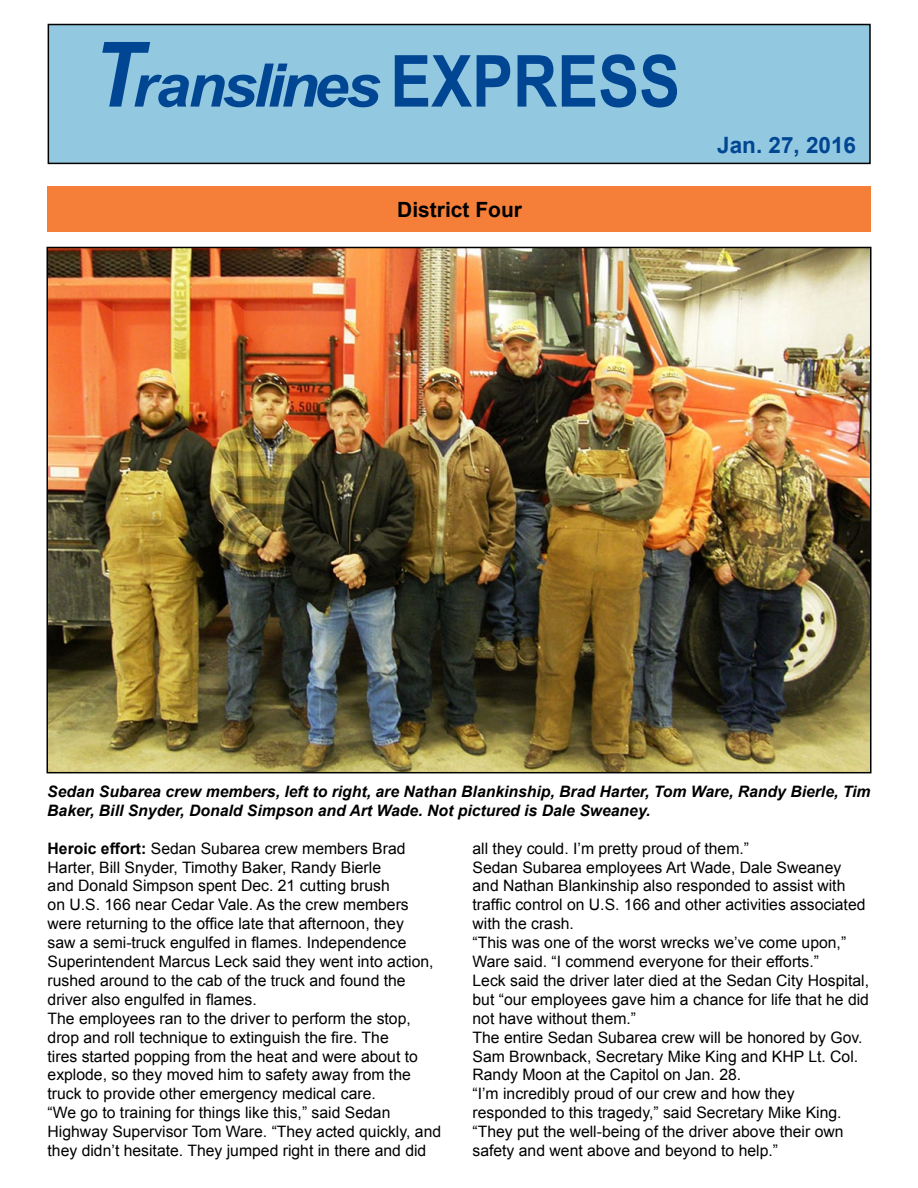
<style>
.page{position:relative;width:918px;height:1188px;background:#fff}
.page>*{position:absolute;margin:0;border:0;box-sizing:border-box;transform-origin:0 0}
.t1{font:italic 700 60.15px "Arial";letter-spacing:-.06em;color:#004692;scale:1.04 1}
.t2{font:700 22.5px "Arial";color:#004692}
.t3{font:700 21px "Arial";color:#000}
.t4{font:15.75px/18.9px "Arial";color:#000}
.t5{font:italic 700 15.75px/18.9px "Arial";color:#000}
.s1{font-size:90.3px}
.s2{font-style:normal;font-size:71.7px}
.s3{font-weight:700}
</style>
<div class="page">
<div style="left:48px;top:24px;width:823px;height:140px;background:#93c8e1;border:2px solid #000"></div>
<div style="left:48px;top:186px;width:823px;height:46px;background:#f57f38"></div>
<img style="left:49px;top:250px;width:820px;height:520px">
<h1 class="t1" style="left:93px;top:45px;width:566px"><span class="s1">T</span>ranslines <span class="s2">EXPRESS</span></h1>
<h3 class="t3" style="left:397px;top:196px;width:126px">District Four</h3>
<h2 class="t2" style="left:717px;top:130px;width:140px">Jan. 27, 2016</h2>
<p class="t5" style="left:47px;top:782px;width:825px">Sedan Subarea crew members, left to right, are Nathan Blankinship, Brad Harter, Tom Ware, Randy Bierle, Tim<br>Baker, Bill Snyder, Donald Simpson and Art Wade. Not pictured is Dale Sweaney.</p>
<p class="t4" style="left:48px;top:839px;width:395px"><span class="s3">Heroic effort:</span> Sedan Subarea crew members Brad Harter, Bill Snyder, Timothy Baker, Randy Bierle<br>and Donald Simpson spent Dec. 21 cutting brush<br>on U.S. 166 near Cedar Vale. As the crew members were returning to the office late that afternoon, they<br>saw a semi-truck engulfed in flames. Independence Superintendent Marcus Leck said they went into action, rushed around to the cab of the truck and found the driver also engulfed in flames.<br>The employees ran to the driver to perform the stop, drop and roll technique to extinguish the fire. The<br>tires started popping from the heat and were about to explode, so they moved him to safety away from the truck to provide other emergency medical care.<br>“We go to training for things like this,” said Sedan Highway Supervisor Tom Ware. “They acted quickly, and they didn’t hesitate. They jumped right in there and did</p>
<p class="t4" style="left:472px;top:839px;width:398px">all they could. I’m pretty proud of them.”<br>Sedan Subarea employees Art Wade, Dale Sweaney and Nathan Blankinship also responded to assist with traffic control on U.S. 166 and other activities associated with the crash.<br>“This was one of the worst wrecks we’ve come upon,” Ware said. “I commend everyone for their efforts.”<br>Leck said the driver later died at the Sedan City Hospital, but “our employees gave him a chance for life that he did not have without them.”<br>The entire Sedan Subarea crew will be honored by Gov.<br>Sam Brownback, Secretary Mike King and KHP Lt. Col.<br>Randy Moon at the Capitol on Jan. 28.<br>“I’m incredibly proud of our crew and how they responded to this tragedy,” said Secretary Mike King. “They put the well-being of the driver above their own safety and went above and beyond to help.”</p>
</div>
